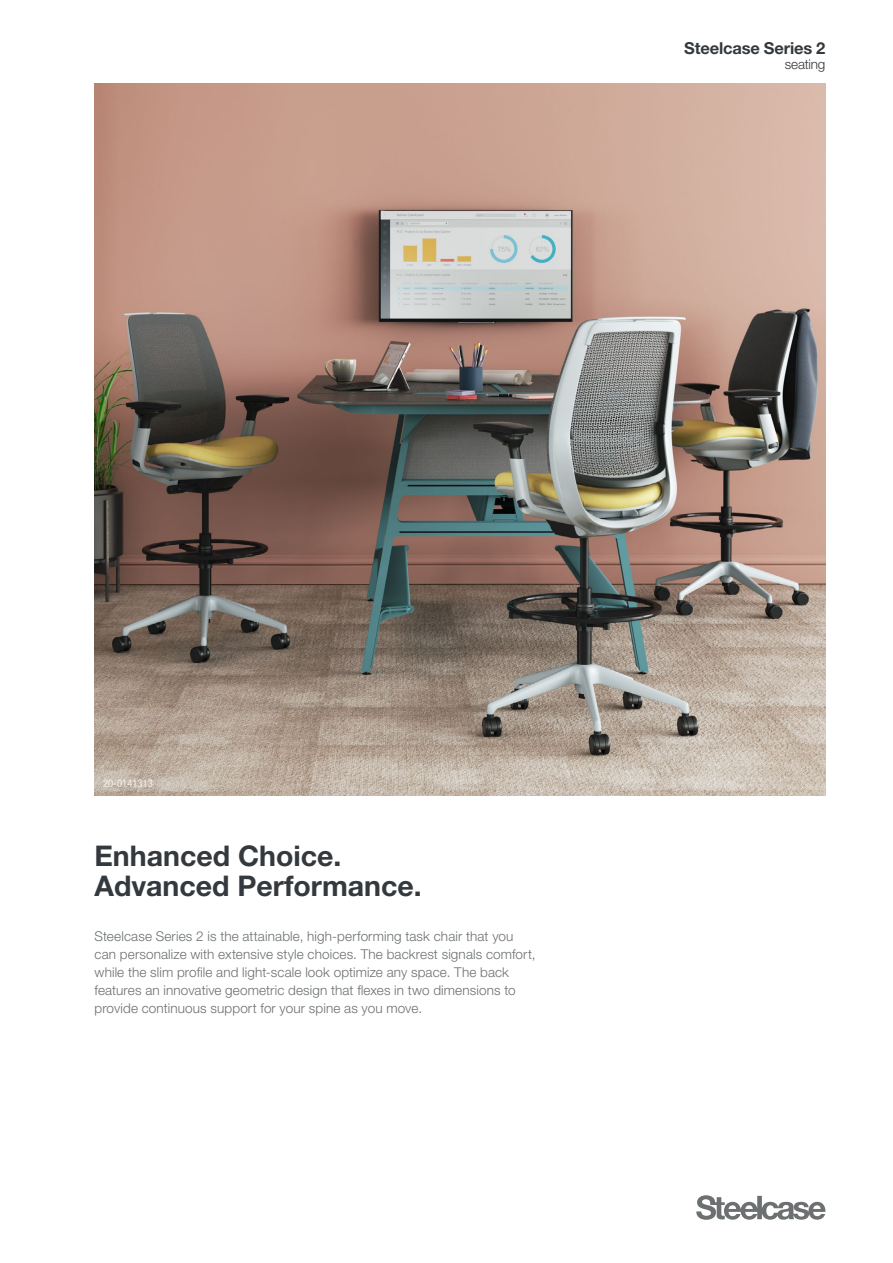
<style>
.page{position:relative;width:893px;height:1263px;background:#fff}
.page>*{position:absolute;margin:0;border:0;box-sizing:border-box;transform-origin:0 0}
.t1{font:700 28.5px/30px "Helvetica Neue LT Pro";color:#33393d}
.t2{font:700 16.5px "Helvetica Neue LT Pro";letter-spacing:-.01em;color:#33393d}
.t3{font:300 13.5px/18px "Helvetica Neue LT Pro";letter-spacing:.01em;color:#6c7070}
.t4{font:300 13.5px "Helvetica Neue LT Pro";letter-spacing:-.01em;color:#33393d}
.t5{font:300 condensed 10.5px "Helvetica Neue LT Pro";letter-spacing:.01em;color:#fff}
</style>
<div class="page">
<img style="left:94px;top:84px;width:731px;height:711px">
<svg style="left:696px;top:1195px;width:130px;height:25px"></svg>
<p class="t2" style="left:684px;top:37px;width:143px">Steelcase Series 2</p>
<p class="t4" style="left:785px;top:56px;width:42px">seating</p>
<p class="t5" style="left:103px;top:777px;width:51px">20-0141313</p>
<h1 class="t1" style="left:94px;top:840px;width:329px">Enhanced Choice.<br>Advanced Performance.</h1>
<p class="t3" style="left:94px;top:926px;width:443px">Steelcase Series 2 is the attainable, high-performing task chair that you can personalize with extensive style choices. The backrest signals comfort, while the slim profile and light-scale look optimize any space. The back features an innovative geometric design that flexes in two dimensions to provide continuous support for your spine as you move.</p>
</div>
